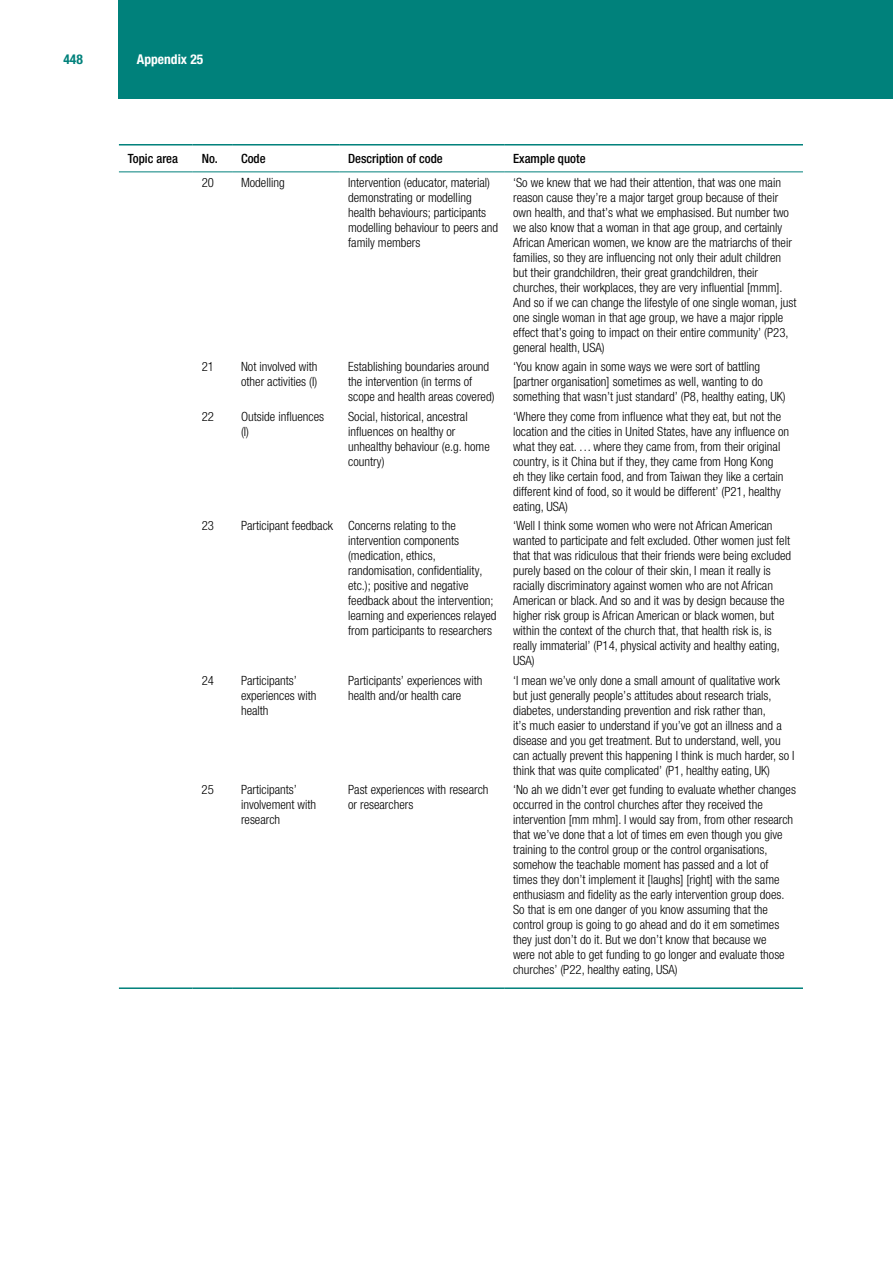
<style>
.page{position:relative;width:893px;height:1263px;background:#fff}
.page>*{position:absolute;margin:0;border:0;box-sizing:border-box;transform-origin:0 0}
.t1{font:700 condensed 13.5px "Helvetica Neue LT Pro";color:#fff}
.t2{font:700 condensed 13.5px "Helvetica Neue LT Pro";color:#00817b}
.t3{font:300 condensed 12.75px/15px "Helvetica Neue LT Pro";color:#000}
.t4{font:500 condensed 12.75px "Helvetica Neue LT Pro";color:#000}
</style>
<div class="page">
<div style="left:119px;top:0;width:774px;height:99px;background:#00817b"></div>
<hr style="left:119px;top:144px;width:74px;height:2px;background:#00817b">
<hr style="left:193px;top:144px;width:39px;height:2px;background:#00817b">
<hr style="left:232px;top:144px;width:107px;height:2px;background:#00817b">
<hr style="left:339px;top:144px;width:165px;height:2px;background:#00817b">
<hr style="left:504px;top:144px;width:299px;height:2px;background:#00817b">
<hr style="left:119px;top:171px;width:74px;height:1px;background:#00817b">
<hr style="left:193px;top:171px;width:39px;height:1px;background:#00817b">
<hr style="left:232px;top:171px;width:107px;height:1px;background:#00817b">
<hr style="left:339px;top:171px;width:165px;height:1px;background:#00817b">
<hr style="left:504px;top:171px;width:299px;height:1px;background:#00817b">
<hr style="left:119px;top:987px;width:74px;height:2px;background:#00817b">
<hr style="left:193px;top:987px;width:39px;height:2px;background:#00817b">
<hr style="left:232px;top:987px;width:107px;height:2px;background:#00817b">
<hr style="left:339px;top:987px;width:165px;height:2px;background:#00817b">
<hr style="left:504px;top:987px;width:299px;height:2px;background:#00817b">
<p class="t2" style="left:63px;top:51px;width:21px">448</p>
<p class="t1" style="left:137px;top:51px;width:68px">Appendix 25</p>
<p class="t4" style="left:128px;top:151px;width:52px">Topic area</p>
<p class="t4" style="left:202px;top:151px;width:65px">No. Code</p>
<p class="t4" style="left:348px;top:151px;width:96px">Description of code</p>
<p class="t4" style="left:513px;top:151px;width:74px">Example quote</p>
<p class="t3" style="left:202px;top:175px;width:14px">20</p>
<p class="t3" style="left:241px;top:175px;width:45px">Modelling</p>
<p class="t3" style="left:348px;top:175px;width:151px">Intervention (educator, material) demonstrating or modelling health behaviours; participants modelling behaviour to peers and family members</p>
<p class="t3" style="left:513px;top:175px;width:285px">‘So we knew that we had their attention, that was one main reason cause they’re a major target group because of their own health, and that’s what we emphasised. But number two we also know that a woman in that age group, and certainly African American women, we know are the matriarchs of their families, so they are influencing not only their adult children but their grandchildren, their great grandchildren, their churches, their workplaces, they are very influential [mmm].<br>And so if we can change the lifestyle of one single woman, just one single woman in that age group, we have a major ripple effect that’s going to impact on their entire community’ (P23, general health, USA)</p>
<p class="t3" style="left:202px;top:359px;width:14px">21</p>
<p class="t3" style="left:241px;top:359px;width:78px">Not involved with other activities (I)</p>
<p class="t3" style="left:348px;top:359px;width:148px">Establishing boundaries around the intervention (in terms of scope and health areas covered)</p>
<p class="t3" style="left:513px;top:359px;width:274px">‘You know again in some ways we were sort of battling [partner organisation] sometimes as well, wanting to do something that wasn’t just standard’ (P8, healthy eating, UK)</p>
<p class="t3" style="left:202px;top:409px;width:14px">22</p>
<p class="t3" style="left:241px;top:409px;width:85px">Outside influences (I)</p>
<p class="t3" style="left:348px;top:409px;width:143px">Social, historical, ancestral influences on healthy or unhealthy behaviour (e.g. home country)</p>
<p class="t3" style="left:513px;top:409px;width:278px">‘Where they come from influence what they eat, but not the location and the cities in United States, have any influence on what they eat. ... where they came from, from their original country, is it China but if they, they came from Hong Kong<br>eh they like certain food, and from Taiwan they like a certain different kind of food, so it would be different’ (P21, healthy eating, USA)</p>
<p class="t3" style="left:202px;top:518px;width:14px">23</p>
<p class="t3" style="left:348px;top:518px;width:150px;text-indent:-107px">Participant feedback Concerns relating to the intervention components (medication, ethics, randomisation, confidentiality, etc.); positive and negative feedback about the intervention; learning and experiences relayed from participants to researchers</p>
<p class="t3" style="left:513px;top:518px;width:280px">‘Well I think some women who were not African American wanted to participate and felt excluded. Other women just felt that that was ridiculous that their friends were being excluded purely based on the colour of their skin, I mean it really is racially discriminatory against women who are not African American or black. And so and it was by design because the higher risk group is African American or black women, but within the context of the church that, that health risk is, is really immaterial’ (P14, physical activity and healthy eating, USA)</p>
<p class="t3" style="left:202px;top:673px;width:14px">24</p>
<p class="t3" style="left:241px;top:673px;width:77px">Participants’ experiences with health</p>
<p class="t3" style="left:348px;top:673px;width:136px">Participants’ experiences with health and/or health care</p>
<p class="t3" style="left:513px;top:673px;width:283px">‘I mean we’ve only done a small amount of qualitative work but just generally people’s attitudes about research trials, diabetes, understanding prevention and risk rather than,<br>it’s much easier to understand if you’ve got an illness and a disease and you get treatment. But to understand, well, you can actually prevent this happening I think is much harder, so I think that was quite complicated’ (P1, healthy eating, UK)</p>
<p class="t3" style="left:202px;top:782px;width:14px">25</p>
<p class="t3" style="left:241px;top:782px;width:77px">Participants’ involvement with research</p>
<p class="t3" style="left:348px;top:782px;width:142px">Past experiences with research or researchers</p>
<p class="t3" style="left:513px;top:782px;width:284px">‘No ah we didn’t ever get funding to evaluate whether changes occurred in the control churches after they received the intervention [mm mhm]. I would say from, from other research that we’ve done that a lot of times em even though you give training to the control group or the control organisations, somehow the teachable moment has passed and a lot of times they don’t implement it [laughs] [right] with the same enthusiasm and fidelity as the early intervention group does.<br>So that is em one danger of you know assuming that the control group is going to go ahead and do it em sometimes they just don’t do it. But we don’t know that because we<br>were not able to get funding to go longer and evaluate those churches’ (P22, healthy eating, USA)</p>
</div>
